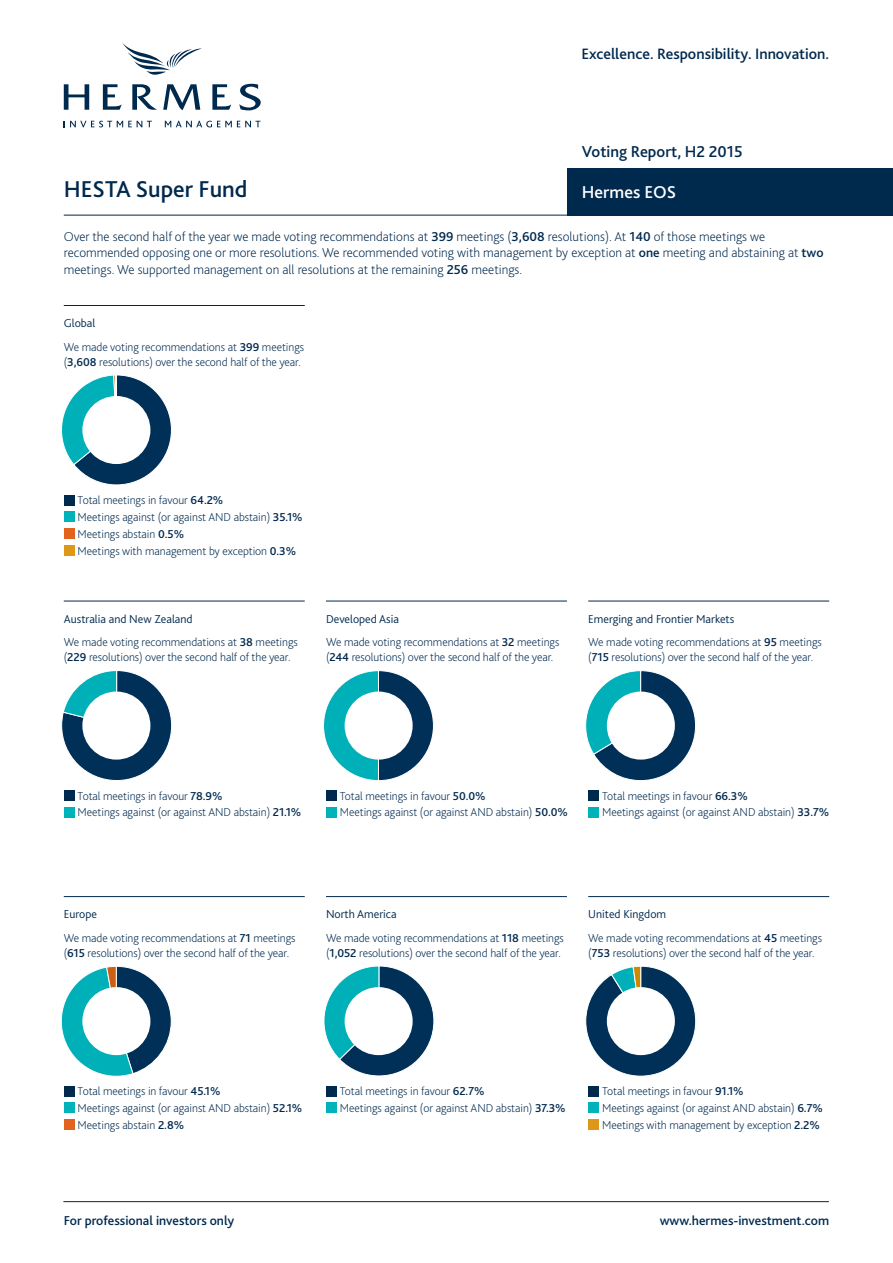
<style>
.page{position:relative;width:893px;height:1263px;background:#fff}
.page>*{position:absolute;margin:0;border:0;box-sizing:border-box;transform-origin:0 0}
.t1{font:500 24px "Bliss 2";color:#00294e}
.t2{font:500 18px "Bliss 2";color:#fff}
.t3{font:500 16.5px "Bliss 2";color:#00294e}
.t4{font:500 15.75px "Bliss 2";color:#00294e}
.t5{font:200 13.5px/16.5px "Bliss 2";color:#00294e}
.t6{font:500 13.5px "Bliss 2";color:#00294e}
.t7{font:200 12px/23.5px "Bliss 2";letter-spacing:-.005em;color:#00294e}
.s1{font-weight:500}
.s2{font-weight:300}
</style>
<div class="page">
<svg style="left:64px;top:84px;width:25px;height:26px"></svg>
<svg style="left:103px;top:84px;width:19px;height:26px"></svg>
<svg style="left:212px;top:84px;width:19px;height:26px"></svg>
<svg style="left:132px;top:84px;width:25px;height:26px"></svg>
<svg style="left:163px;top:84px;width:37px;height:26px"></svg>
<svg style="left:239px;top:84px;width:22px;height:26px"></svg>
<svg style="left:64px;top:121px;width:88px;height:6px"></svg>
<svg style="left:165px;top:121px;width:96px;height:6px"></svg>
<svg style="left:122px;top:42px;width:80px;height:33px"></svg>
<hr style="left:64px;top:215px;width:829px;height:1px;background:#00294e">
<div style="left:567px;top:168px;width:326px;height:47px;background:#00294e"></div>
<hr style="left:63px;top:1201px;width:766px;height:1px;background:#231f20">
<hr style="left:64px;top:305px;width:241px;height:1px;background:#00294e">
<hr style="left:64px;top:601px;width:241px;height:1px;background:#00294e">
<hr style="left:64px;top:896px;width:241px;height:1px;background:#00294e">
<hr style="left:326px;top:601px;width:241px;height:1px;background:#00294e">
<hr style="left:326px;top:896px;width:241px;height:1px;background:#00294e">
<hr style="left:588px;top:601px;width:241px;height:1px;background:#00294e">
<hr style="left:588px;top:896px;width:241px;height:1px;background:#00294e">
<svg style="left:61px;top:375px;width:111px;height:110px"></svg>
<svg style="left:61px;top:670px;width:111px;height:111px"></svg>
<svg style="left:61px;top:966px;width:111px;height:111px"></svg>
<svg style="left:323px;top:670px;width:111px;height:111px"></svg>
<svg style="left:324px;top:966px;width:110px;height:110px"></svg>
<svg style="left:585px;top:670px;width:111px;height:111px"></svg>
<svg style="left:585px;top:966px;width:111px;height:110px"></svg>
<div style="left:64px;top:495px;width:10px;height:10px;background:#00294e"></div>
<div style="left:64px;top:512px;width:10px;height:10px;background:#00b2b9"></div>
<div style="left:64px;top:529px;width:10px;height:10px;background:#e1631e"></div>
<div style="left:64px;top:546px;width:10px;height:10px;background:#df9717"></div>
<div style="left:64px;top:790px;width:10px;height:11px;background:#00294e"></div>
<div style="left:64px;top:807px;width:10px;height:10px;background:#00b2b9"></div>
<div style="left:64px;top:1086px;width:10px;height:10px;background:#00294e"></div>
<div style="left:64px;top:1103px;width:10px;height:10px;background:#00b2b9"></div>
<div style="left:64px;top:1120px;width:10px;height:10px;background:#e1631e"></div>
<div style="left:326px;top:1086px;width:10px;height:10px;background:#00294e"></div>
<div style="left:326px;top:1103px;width:10px;height:10px;background:#00b2b9"></div>
<div style="left:588px;top:1086px;width:11px;height:10px;background:#00294e"></div>
<div style="left:588px;top:1103px;width:11px;height:10px;background:#00b2b9"></div>
<div style="left:588px;top:1120px;width:11px;height:10px;background:#df9717"></div>
<div style="left:326px;top:790px;width:10px;height:11px;background:#00294e"></div>
<div style="left:326px;top:807px;width:10px;height:10px;background:#00b2b9"></div>
<div style="left:588px;top:790px;width:11px;height:11px;background:#00294e"></div>
<div style="left:588px;top:807px;width:11px;height:10px;background:#00b2b9"></div>
<div style="left:82px;top:396px;width:68px;height:68px;background:#fff;border-radius:50%"></div>
<div style="left:82px;top:691px;width:68px;height:69px;background:#fff;border-radius:50%"></div>
<div style="left:82px;top:987px;width:68px;height:68px;background:#fff;border-radius:50%"></div>
<div style="left:345px;top:691px;width:68px;height:69px;background:#fff;border-radius:50%"></div>
<div style="left:345px;top:987px;width:68px;height:68px;background:#fff;border-radius:50%"></div>
<div style="left:607px;top:691px;width:68px;height:69px;background:#fff;border-radius:50%"></div>
<div style="left:607px;top:987px;width:68px;height:68px;background:#fff;border-radius:50%"></div>
<h3 class="t4" style="left:581px;top:44px;width:249px">Excellence. Responsibility. Innovation.</h3>
<h3 class="t3" style="left:582px;top:142px;width:162px">Voting Report, H2 2015</h3>
<h2 class="t2" style="left:582px;top:180px;width:96px">Hermes EOS</h2>
<p class="t5" style="left:64px;top:228px;width:761px">Over the second half of the year we made voting recommendations at <span class="s1">399</span> meetings (<span class="s1">3,608</span> resolutions). At <span class="s1">140</span> of those meetings we recommended opposing one or more resolutions. We recommended voting with management by exception at <span class="s1">one</span> meeting and abstaining at <span class="s1">two </span>meetings. We supported management on all resolutions at the remaining <span class="s1">256</span> meetings.</p>
<h1 class="t1" style="left:64px;top:174px;width:185px">HESTA Super Fund</h1>
<p class="t7" style="left:64px;top:311px;width:242px"><span class="s2">Global<br></span>We made voting recommendations at <span class="s1">399</span> meetings</p>
<p class="t7" style="left:64px;top:350px;width:239px">(<span class="s1">3,608</span> resolutions) over the second half of the year.</p>
<p class="t7" style="left:78px;top:491px;width:226px;line-height:17px">Total meetings in favour <span class="s1">64.2%<br></span>Meetings against (or against AND abstain) <span class="s1">35.1% </span>Meetings abstain <span class="s1">0.5%<br></span>Meetings with management by exception <span class="s1">0.3%</span></p>
<p class="t7" style="left:64px;top:607px;width:236px"><span class="s2">Australia and New Zealand<br></span>We made voting recommendations at <span class="s1">38</span> meetings</p>
<p class="t7" style="left:64px;top:645px;width:228px">(<span class="s1">229</span> resolutions) over the second half of the year.</p>
<p class="t7" style="left:326px;top:607px;width:235px"><span class="s2">Developed Asia<br></span>We made voting recommendations at <span class="s1">32</span> meetings</p>
<p class="t7" style="left:326px;top:645px;width:229px">(<span class="s1">244</span> resolutions) over the second half of the year.</p>
<p class="t7" style="left:588px;top:607px;width:235px"><span class="s2">Emerging and Frontier Markets<br></span>We made voting recommendations at <span class="s1">95</span> meetings</p>
<p class="t7" style="left:588px;top:645px;width:226px">(<span class="s1">715</span> resolutions) over the second half of the year.</p>
<p class="t7" style="left:78px;top:787px;width:225px;line-height:16.8px">Total meetings in favour <span class="s1">78.9%<br></span>Meetings against (or against AND abstain) <span class="s1">21.1%</span></p>
<p class="t7" style="left:340px;top:787px;width:230px;line-height:16.8px">Total meetings in favour <span class="s1">50.0%<br></span>Meetings against (or against AND abstain) <span class="s1">50.0%</span></p>
<p class="t7" style="left:602px;top:787px;width:229px;line-height:16.8px">Total meetings in favour <span class="s1">66.3%<br></span>Meetings against (or against AND abstain) <span class="s1">33.7%</span></p>
<p class="t7" style="left:64px;top:902px;width:233px"><span class="s2">Europe<br></span>We made voting recommendations at <span class="s1">71</span> meetings</p>
<p class="t7" style="left:64px;top:941px;width:227px">(<span class="s1">615</span> resolutions) over the second half of the year.</p>
<p class="t7" style="left:326px;top:902px;width:239px"><span class="s2">North America<br></span>We made voting recommendations at <span class="s1">118</span> meetings</p>
<p class="t7" style="left:326px;top:941px;width:236px">(<span class="s1">1,052</span> resolutions) over the second half of the year.</p>
<p class="t7" style="left:588px;top:902px;width:235px"><span class="s2">United Kingdom<br></span>We made voting recommendations at <span class="s1">45</span> meetings</p>
<p class="t7" style="left:588px;top:941px;width:228px">(<span class="s1">753</span> resolutions) over the second half of the year.</p>
<p class="t7" style="left:78px;top:1082px;width:226px;line-height:17px">Total meetings in favour <span class="s1">45.1%<br></span>Meetings against (or against AND abstain) <span class="s1">52.1%<br></span>Meetings abstain <span class="s1">2.8%</span></p>
<p class="t7" style="left:340px;top:1083px;width:227px;line-height:16.8px">Total meetings in favour <span class="s1">62.7%<br></span>Meetings against (or against AND abstain) <span class="s1">37.3%</span></p>
<p class="t7" style="left:602px;top:1082px;width:222px;line-height:17px">Total meetings in favour <span class="s1">91.1%<br></span>Meetings against (or against AND abstain) <span class="s1">6.7%<br></span>Meetings with management by exception <span class="s1">2.2%</span></p>
<p class="t6" style="left:64px;top:1212px;width:172px">For professional investors only</p>
<p class="t6" style="left:660px;top:1212px;width:171px">www.hermes-investment.com</p>
</div>
